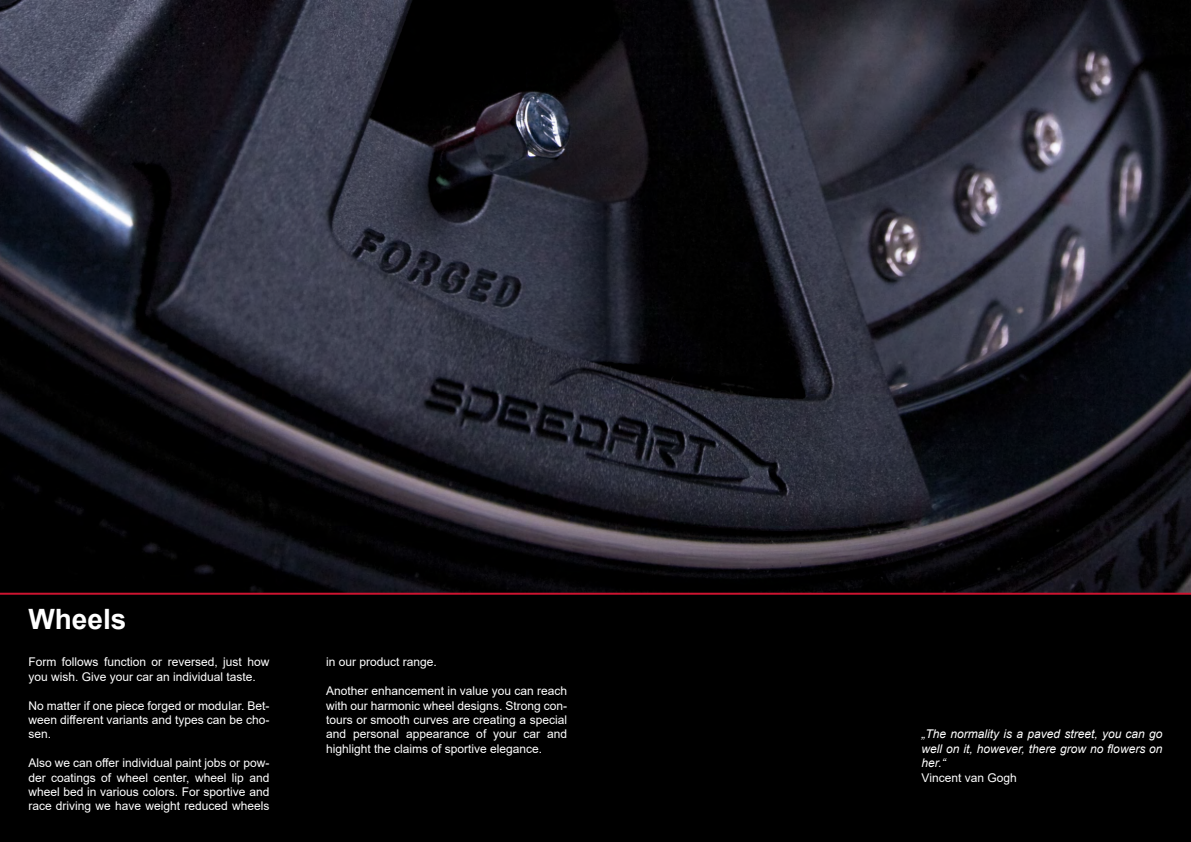
<style>
.page{position:relative;width:1191px;height:842px;background:#fff}
.page>*{position:absolute;margin:0;border:0;box-sizing:border-box;transform-origin:0 0}
.t1{font:700 28px "Arial";color:#fff}
.t2{font:12px/14.4px "Arial";color:#fff;text-align:justify}
.t3{font:italic 12px/14.4px "Arial";color:#fff;text-align:justify}
</style>
<div class="page">
<div style="left:0;top:568px;width:1191px;height:274px;background:#000"></div>
<img style="left:0;top:0;width:1191px;height:593px">
<hr style="left:0;top:593px;width:1191px;height:2px;background:#cc1430">
<h1 class="t1" style="left:28px;top:599px;width:100px">Wheels</h1>
<p class="t2" style="left:28px;top:655px;width:242px">Form follows function or reversed, just how you wish. Give your car an individual taste.</p>
<p class="t2" style="left:28px;top:698px;width:242px">No matter if one piece forged or modular. Bet&shy;ween different variants and types can be cho&shy;sen.</p>
<p class="t2" style="left:28px;top:756px;width:242px">Also we can offer individual paint jobs or pow&shy;der coatings of wheel center, wheel lip and wheel bed in various colors. For sportive and race driving we have weight reduced wheels</p>
<p class="t2" style="left:326px;top:655px;width:112px">in our product range.</p>
<p class="t2" style="left:326px;top:684px;width:242px">Another enhancement in value you can reach with our harmonic wheel designs. Strong con&shy;tours or smooth curves are creating a special and personal appearance of your car and highlight the claims of sportive elegance.</p>
<p class="t3" style="left:921px;top:727px;width:242px">„The normality is a paved street, you can go well on it, however, there grow no flowers on her.“</p>
<p class="t2" style="left:921px;top:770px;width:97px">Vincent van Gogh</p>
</div>
